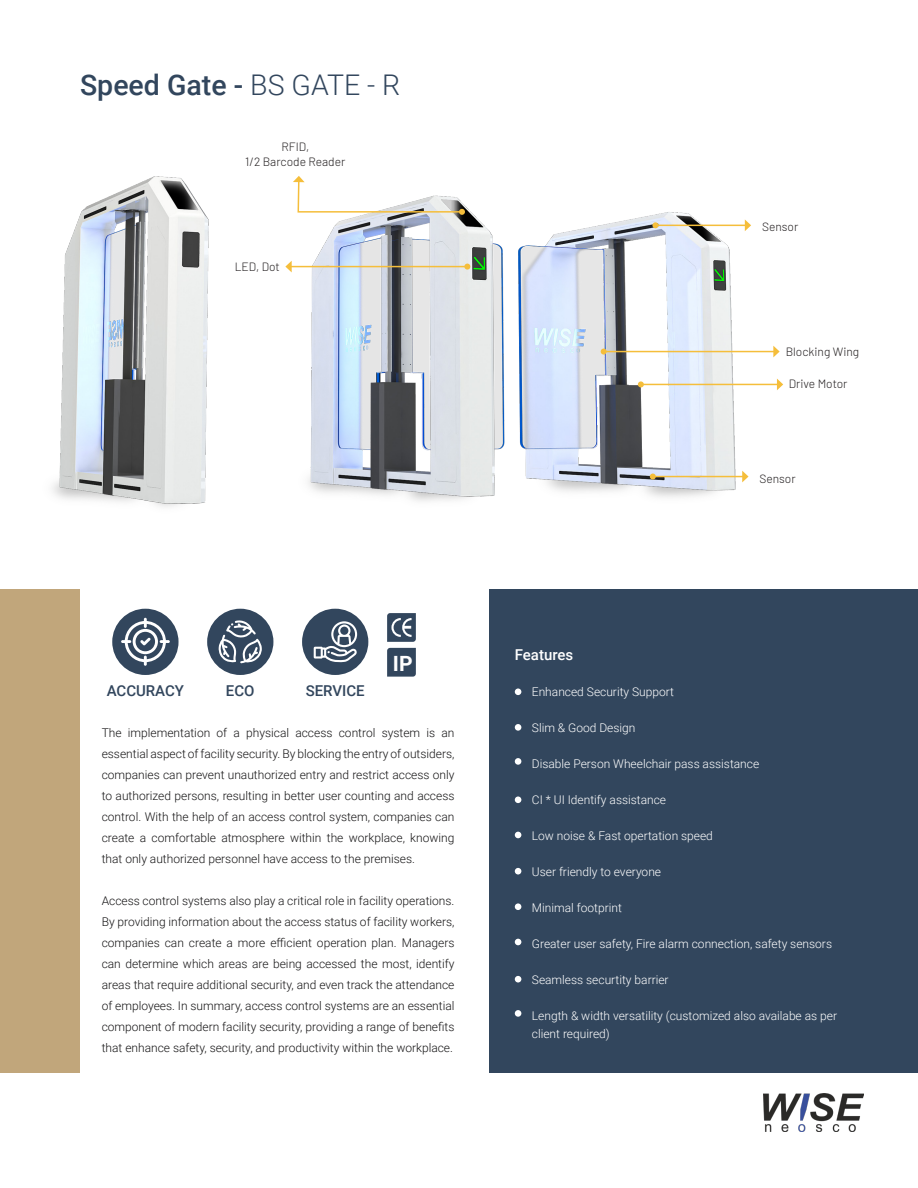
<style>
.page{position:relative;width:918px;height:1188px;background:#fff}
.page>*{position:absolute;margin:0;border:0;box-sizing:border-box;transform-origin:0 0}
.t1{font:500 28.5px "Roboto";color:#32465d}
.t2{font:700 21px "Roboto";color:#fff}
.t3{font:500 15px "Roboto";color:#32465d}
.t4{font:500 15px "Roboto";color:#fff}
.t5{font:300 12px/21px "Roboto";color:#161516;text-align:justify}
.t6{font:300 12px/18px "Roboto";color:#fff}
.t7{font:300 12px "Barlow";color:#231f20}
.s1{font-weight:300}
</style>
<div class="page">
<div style="left:0;top:590px;width:79px;height:483px;background:#c1a67b"></div>
<div style="left:490px;top:590px;width:428px;height:483px;background:#32465d"></div>
<img style="left:763px;top:1094px;width:101px;height:38px">
<div style="left:515px;top:688px;width:6px;height:7px;background:#fff;border-radius:50%"></div>
<svg style="left:515px;top:868px;width:6px;height:6px"></svg>
<div style="left:515px;top:724px;width:6px;height:7px;background:#fff;border-radius:50%"></div>
<div style="left:515px;top:903px;width:6px;height:7px;background:#fff;border-radius:50%"></div>
<div style="left:515px;top:758px;width:6px;height:7px;background:#fff;border-radius:50%"></div>
<svg style="left:515px;top:939px;width:6px;height:6px"></svg>
<div style="left:515px;top:796px;width:6px;height:7px;background:#fff;border-radius:50%"></div>
<svg style="left:515px;top:976px;width:6px;height:6px"></svg>
<div style="left:515px;top:1010px;width:6px;height:7px;background:#fff;border-radius:50%"></div>
<svg style="left:515px;top:832px;width:6px;height:6px"></svg>
<svg style="left:387px;top:648px;width:29px;height:29px"></svg>
<div style="left:112px;top:609px;width:67px;height:66px;background:#32465d;border-radius:50%"></div>
<svg style="left:121px;top:618px;width:49px;height:48px"></svg>
<svg style="left:387px;top:613px;width:29px;height:29px"></svg>
<div style="left:207px;top:609px;width:66px;height:66px;background:#32465d;border-radius:50%"></div>
<svg style="left:218px;top:620px;width:44px;height:43px"></svg>
<div style="left:302px;top:609px;width:66px;height:66px;background:#32465d;border-radius:50%"></div>
<svg style="left:314px;top:621px;width:43px;height:41px"></svg>
<img style="left:52px;top:176px;width:704px;height:331px">
<svg style="left:293px;top:176px;width:172px;height:39px"></svg>
<hr style="left:653px;top:476px;width:90px;height:1px;background:#f5be3b">
<svg style="left:650px;top:474px;width:6px;height:6px"></svg>
<svg style="left:742px;top:471px;width:7px;height:11px"></svg>
<hr style="left:655px;top:225px;width:91px;height:1px;background:#f5be3b">
<svg style="left:652px;top:222px;width:6px;height:6px"></svg>
<svg style="left:745px;top:219px;width:6px;height:12px"></svg>
<hr style="left:604px;top:351px;width:170px;height:1px;background:#f5be3b">
<svg style="left:601px;top:349px;width:6px;height:6px"></svg>
<svg style="left:773px;top:346px;width:7px;height:11px"></svg>
<hr style="left:641px;top:384px;width:137px;height:1px;background:#f5be3b">
<svg style="left:638px;top:381px;width:6px;height:6px"></svg>
<svg style="left:777px;top:379px;width:6px;height:11px"></svg>
<hr style="left:291px;top:266px;width:176px;height:1px;background:#f5be3b">
<svg style="left:464px;top:264px;width:6px;height:6px"></svg>
<svg style="left:285px;top:261px;width:7px;height:11px"></svg>
<p class="t1" style="left:80px;top:65px;width:322px">Speed Gate - <span class="s1">BS GATE - R</span></p>
<p class="t7" style="left:282px;top:138px;width:29px">RFID,</p>
<p class="t7" style="left:245px;top:153px;width:102px">1/2 Barcode Reader</p>
<p class="t7" style="left:235px;top:258px;width:47px">LED, Dot</p>
<p class="t7" style="left:762px;top:218px;width:38px">Sensor</p>
<p class="t7" style="left:786px;top:343px;width:75px">Blocking Wing</p>
<p class="t7" style="left:789px;top:376px;width:60px">Drive Motor</p>
<p class="t7" style="left:759px;top:470px;width:38px">Sensor</p>
<p class="t3" style="left:107px;top:680px;width:79px">ACCURACY</p>
<p class="t3" style="left:226px;top:680px;width:30px">ECO</p>
<p class="t3" style="left:306px;top:680px;width:60px">SERVICE</p>
<p class="t2" style="left:393px;top:649px;width:21px">IP</p>
<p class="t5" style="left:102px;top:722px;width:354px">The implementation of a physical access control system is an essential aspect of facility security. By blocking the entry of outsiders, companies can prevent unauthorized entry and restrict access only to authorized persons, resulting in better user counting and access control. With the help of an access control system, companies can create a comfortable atmosphere within the workplace, knowing that only authorized personnel have access to the premises.</p>
<p class="t5" style="left:102px;top:890px;width:354px">Access control systems also play a critical role in facility operations.<br>By providing information about the access status of facility workers, companies can create a more efficient operation plan. Managers can determine which areas are being accessed the most, identify areas that require additional security, and even track the attendance of employees. In summary, access control systems are an essential component of modern facility security, providing a range of benefits that enhance safety, security, and productivity within the workplace.</p>
<p class="t4" style="left:515px;top:644px;width:60px">Features</p>
<p class="t6" style="left:532px;top:682px;width:144px">Enhanced Security Support</p>
<p class="t6" style="left:532px;top:718px;width:105px">Slim &amp; Good Design</p>
<p class="t6" style="left:532px;top:754px;width:229px">Disable Person Wheelchair pass assistance</p>
<p class="t6" style="left:532px;top:790px;width:136px">CI * UI Identify assistance</p>
<p class="t6" style="left:532px;top:826px;width:183px">Low noise &amp; Fast opertation speed</p>
<p class="t6" style="left:532px;top:862px;width:131px">User friendly to everyone</p>
<p class="t6" style="left:532px;top:898px;width:92px">Minimal footprint</p>
<p class="t6" style="left:532px;top:934px;width:302px">Greater user safety, Fire alarm connection, safety sensors</p>
<p class="t6" style="left:532px;top:970px;width:138px">Seamless securtity barrier</p>
<p class="t6" style="left:532px;top:1006px;width:307px">Length &amp; width versatility (customized also availabe as per client required)</p>
</div>
